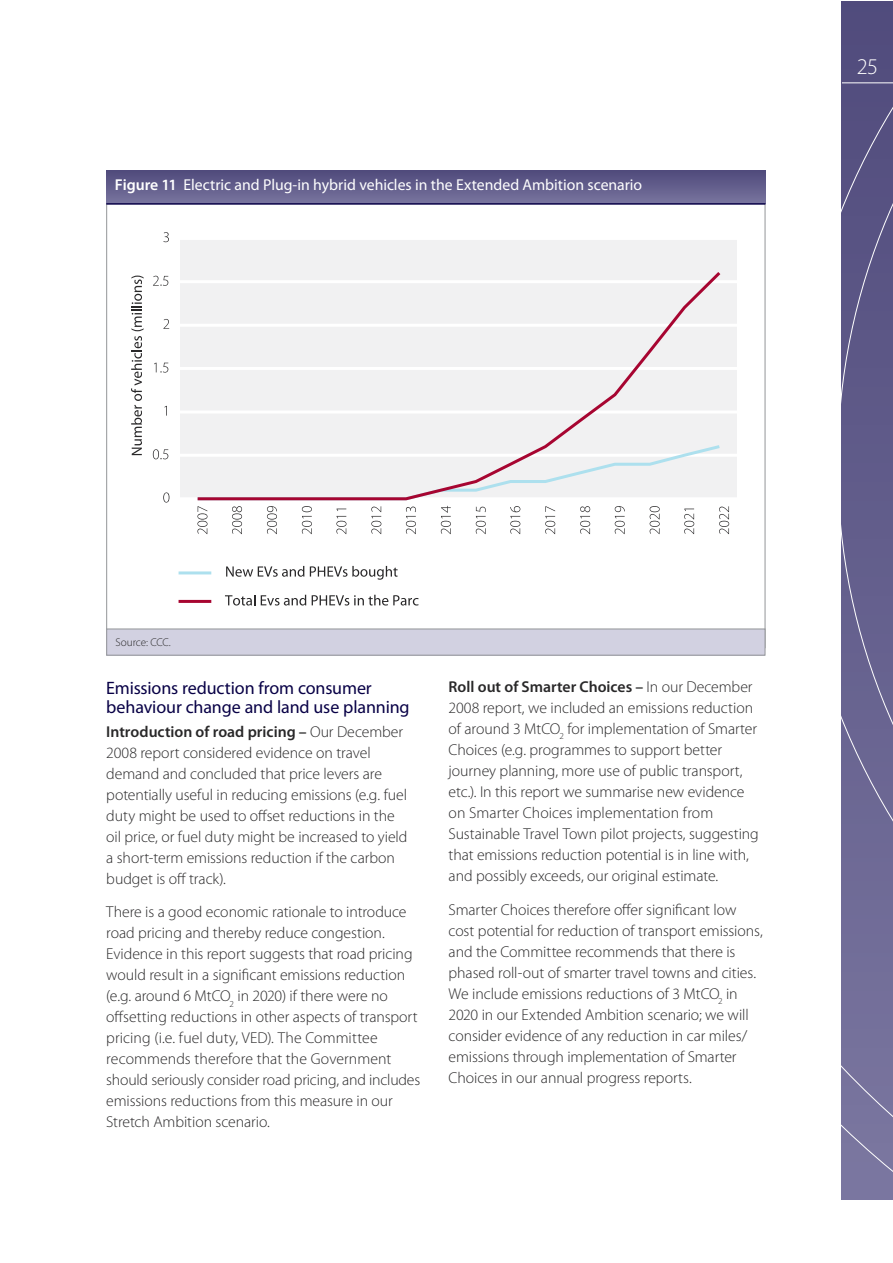
<style>
.page{position:relative;width:893px;height:1263px;background:#fff}
.page>*{position:absolute;margin:0;border:0;box-sizing:border-box;transform-origin:0 0}
.t1{font:300 22.5px "Myriad Pro";color:#fff}
.t2{font:18px/19.5px "Myriad Pro";letter-spacing:-.01em;color:#080046}
.t3{font:300 15.75px/21px "Myriad Pro";letter-spacing:-.005em;color:#292829}
.t4{font:15.75px "Myriad Pro";color:#fff}
.t5{font:300 11.25px "Myriad Pro";letter-spacing:-.015em;color:#292829}
.s1{font-weight:600}
</style>
<div class="page">
<svg style="left:842px;top:1px;width:50px;height:1198px;background:#67628f"></svg>
<hr style="left:842px;top:82px;width:50px;height:1px;background:#fff">
<div style="left:180px;top:238px;width:557px;height:261px;background:#f1f1f2"></div>
<hr style="left:179px;top:237px;width:559px;height:3px;background:#fff">
<hr style="left:179px;top:280px;width:559px;height:3px;background:#fff">
<hr style="left:179px;top:324px;width:559px;height:3px;background:#fff">
<hr style="left:179px;top:367px;width:559px;height:3px;background:#fff">
<hr style="left:179px;top:410px;width:559px;height:3px;background:#fff">
<hr style="left:179px;top:454px;width:559px;height:3px;background:#fff">
<hr style="left:179px;top:497px;width:559px;height:3px;background:#fff">
<svg style="left:548px;top:272px;width:173px;height:171px"></svg>
<svg style="left:197px;top:443px;width:532px;height:91px"></svg>
<svg style="left:163px;top:492px;width:6px;height:10px"></svg>
<svg style="left:153px;top:449px;width:15px;height:10px"></svg>
<svg style="left:164px;top:406px;width:3px;height:10px"></svg>
<svg style="left:154px;top:363px;width:14px;height:10px"></svg>
<svg style="left:163px;top:319px;width:6px;height:10px"></svg>
<svg style="left:153px;top:276px;width:15px;height:10px"></svg>
<svg style="left:163px;top:232px;width:6px;height:10px"></svg>
<svg style="left:131px;top:276px;width:13px;height:179px"></svg>
<hr style="left:179px;top:571px;width:32px;height:3px;background:#ade0ee">
<svg style="left:226px;top:566px;width:78px;height:11px"></svg>
<svg style="left:310px;top:566px;width:88px;height:14px"></svg>
<hr style="left:179px;top:600px;width:32px;height:3px;background:#a70531">
<svg style="left:225px;top:595px;width:30px;height:10px"></svg>
<svg style="left:261px;top:595px;width:45px;height:10px"></svg>
<svg style="left:312px;top:595px;width:107px;height:10px"></svg>
<svg style="left:106px;top:170px;width:659px;height:33px;background:#635e8c"></svg>
<hr style="left:106px;top:203px;width:659px;height:2px;background:#080046">
<div style="left:107px;top:629px;width:658px;height:26px;background:#d2d1e1"></div>
<div style="left:106px;top:629px;width:659px;height:26px;border:1px solid #939598"></div>
<p class="t4" style="left:115px;top:175px;width:529px"><span class="s1">Figure 11</span> Electric and Plug-in hybrid vehicles in the Extended Ambition scenario</p>
<h1 class="t1" style="left:857px;top:54px;width:23px">25</h1>
<p class="t5" style="left:116px;top:636px;width:57px">Source: CCC.</p>
<p class="t2" style="left:106px;top:678px;width:305px">Emissions reduction from consumer behaviour change and land use planning</p>
<p class="t3" style="left:106px;top:721px;width:303px"><span class="s1">Introduction of road pricing –</span> Our December 2008 report considered evidence on travel demand and concluded that price levers are potentially useful in reducing emissions (e.g. fuel duty might be used to offset reductions in the oil price, or fuel duty might be increased to yield a short-term emissions reduction if the carbon budget is off track).</p>
<p class="t3" style="left:106px;top:902px;width:315px">There is a good economic rationale to introduce road pricing and thereby reduce congestion.<br>Evidence in this report suggests that road pricing would result in a significant emissions reduction (e.g. around 6 MtCO<sub>2</sub> in 2020) if there were no offsetting reductions in other aspects of transport pricing (i.e. fuel duty, VED). The Committee recommends therefore that the Government should seriously consider road pricing, and includes emissions reductions from this measure in our Stretch Ambition scenario.</p>
<p class="t3" style="left:449px;top:676px;width:312px"><span class="s1">Roll out of Smarter Choices –</span> In our December 2008 report, we included an emissions reduction of around 3 MtCO<sub>2</sub> for implementation of Smarter Choices (e.g. programmes to support better journey planning, more use of public transport, etc.). In this report we summarise new evidence on Smarter Choices implementation from Sustainable Travel Town pilot projects, suggesting that emissions reduction potential is in line with, and possibly exceeds, our original estimate.</p>
<p class="t3" style="left:449px;top:899px;width:316px">Smarter Choices therefore offer significant low cost potential for reduction of transport emissions, and the Committee recommends that there is phased roll-out of smarter travel towns and cities.<br>We include emissions reductions of 3 MtCO<sub>2</sub> in 2020 in our Extended Ambition scenario; we will consider evidence of any reduction in car miles/ emissions through implementation of Smarter Choices in our annual progress reports.</p>
</div>
